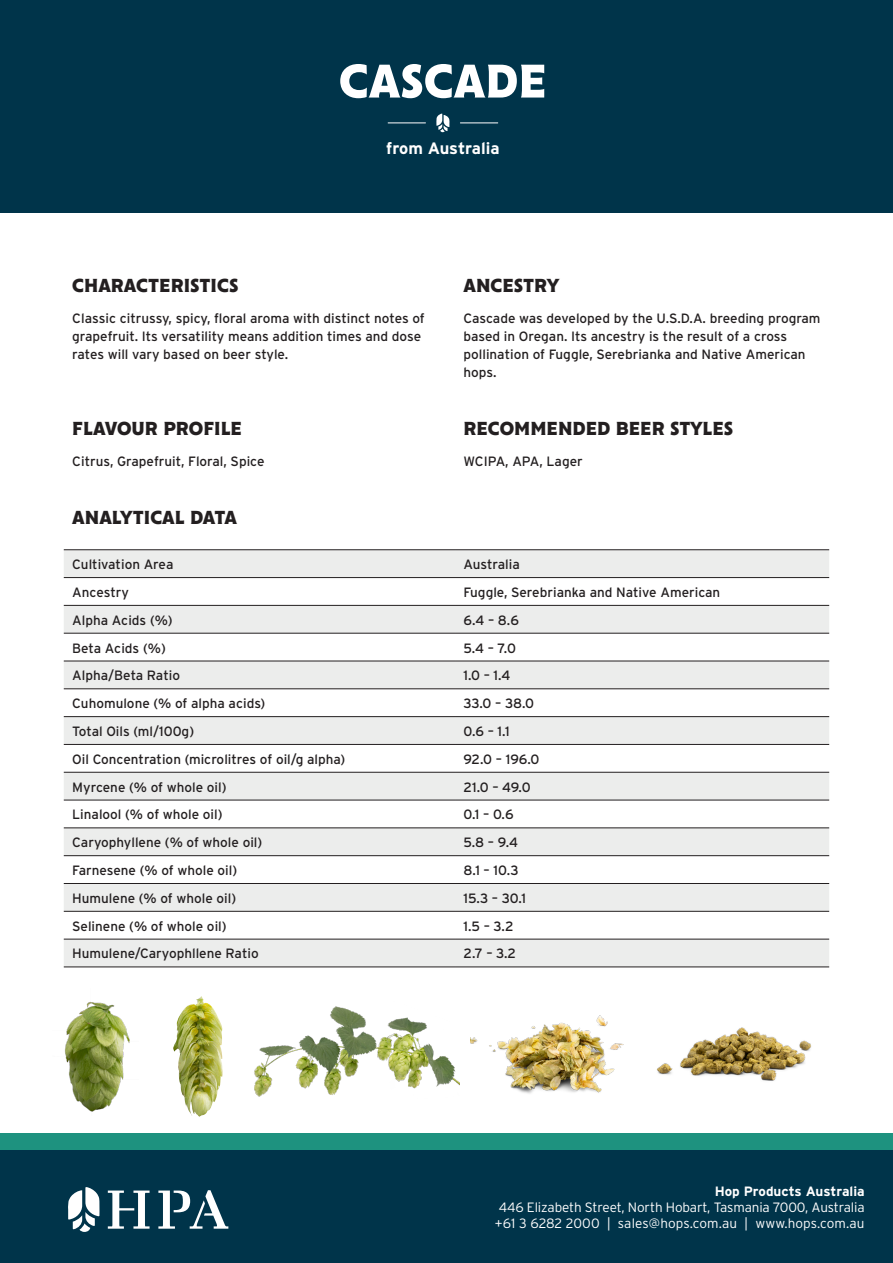
<style>
.page{position:relative;width:893px;height:1263px;background:#fff}
.page>*{position:absolute;margin:0;border:0;box-sizing:border-box;transform-origin:0 0}
.t1{font:700 52.5px "Cenzo Flare";color:#fff}
.t2{font:700 21px "Cenzo Flare";color:#231f20}
.Paragraph_-_When_hea{font:700 16.5px "Interstate";color:#fff}
.Paragraph{font:13.5px/18px "Interstate";color:#231f20}
.Paragraph_-_When_hea-2{font:13.5px/18px "Interstate";color:#231f20}
.t3{font:300 13.5px "Interstate";letter-spacing:-.01em;color:#fff}
.t4{font:300 13.5px "Interstate";letter-spacing:.01em;color:#fff}
.t5{font:700 13.5px "Interstate";color:#fff}
</style>
<div class="page">
<div style="left:0;top:0;width:893px;height:213px;background:#00344a"></div>
<img style="left:65px;top:1001px;width:65px;height:111px">
<img style="left:173px;top:996px;width:45px;height:121px">
<img style="left:254px;top:1006px;width:205px;height:91px">
<img style="left:470px;top:1015px;width:154px;height:79px">
<img style="left:657px;top:1027px;width:154px;height:54px">
<svg style="left:436px;top:114px;width:14px;height:18px"></svg>
<hr style="left:460px;top:122px;width:38px;height:1px;background:#fff">
<hr style="left:388px;top:122px;width:37px;height:1px;background:#fff">
<div style="left:0;top:1149px;width:893px;height:114px;background:#00344a"></div>
<div style="left:0;top:1133px;width:893px;height:17px;background:#1e927f"></div>
<svg style="left:68px;top:1187px;width:32px;height:45px"></svg>
<svg style="left:108px;top:1190px;width:42px;height:39px"></svg>
<svg style="left:158px;top:1190px;width:70px;height:39px"></svg>
<svg style="left:64px;top:550px;width:765px;height:417px;fill:#ecedec"></svg>
<hr style="left:64px;top:577px;width:391px;height:1px;background:#231f20">
<hr style="left:455px;top:577px;width:374px;height:1px;background:#231f20">
<hr style="left:64px;top:605px;width:391px;height:1px;background:#231f20">
<hr style="left:455px;top:605px;width:374px;height:1px;background:#231f20">
<hr style="left:64px;top:633px;width:391px;height:1px;background:#231f20">
<hr style="left:455px;top:633px;width:374px;height:1px;background:#231f20">
<hr style="left:64px;top:661px;width:391px;height:1px;background:#231f20">
<hr style="left:455px;top:661px;width:374px;height:1px;background:#231f20">
<hr style="left:64px;top:688px;width:391px;height:1px;background:#231f20">
<hr style="left:455px;top:688px;width:374px;height:1px;background:#231f20">
<hr style="left:64px;top:716px;width:391px;height:1px;background:#231f20">
<hr style="left:455px;top:716px;width:374px;height:1px;background:#231f20">
<hr style="left:64px;top:744px;width:391px;height:1px;background:#231f20">
<hr style="left:455px;top:744px;width:374px;height:1px;background:#231f20">
<hr style="left:64px;top:772px;width:391px;height:1px;background:#231f20">
<hr style="left:455px;top:772px;width:374px;height:1px;background:#231f20">
<hr style="left:64px;top:800px;width:391px;height:1px;background:#231f20">
<hr style="left:455px;top:800px;width:374px;height:1px;background:#231f20">
<hr style="left:64px;top:828px;width:391px;height:1px;background:#231f20">
<hr style="left:455px;top:828px;width:374px;height:1px;background:#231f20">
<hr style="left:64px;top:855px;width:391px;height:1px;background:#231f20">
<hr style="left:455px;top:855px;width:374px;height:1px;background:#231f20">
<hr style="left:64px;top:883px;width:391px;height:1px;background:#231f20">
<hr style="left:455px;top:883px;width:374px;height:1px;background:#231f20">
<hr style="left:64px;top:911px;width:391px;height:1px;background:#231f20">
<hr style="left:455px;top:911px;width:374px;height:1px;background:#231f20">
<hr style="left:64px;top:939px;width:391px;height:1px;background:#231f20">
<hr style="left:455px;top:939px;width:374px;height:1px;background:#231f20">
<hr style="left:64px;top:549px;width:391px;height:1px;background:#231f20">
<hr style="left:455px;top:549px;width:374px;height:1px;background:#231f20">
<hr style="left:64px;top:967px;width:391px;height:1px;background:#231f20">
<hr style="left:455px;top:967px;width:374px;height:1px;background:#231f20">
<h1 class="t1" style="left:339px;top:52px;width:209px">CASCADE</h1>
<p class="Paragraph_-_When_hea" style="left:386px;top:139px;width:115px">from Australia</p>
<h2 class="t2" style="left:72px;top:274px;width:168px">CHARACTERISTICS</h2>
<p class="Paragraph" style="left:72px;top:309px;width:354px">Classic citrussy, spicy, floral aroma with distinct notes of grapefruit. Its versatility means addition times and dose rates will vary based on beer style.</p>
<h2 class="t2" style="left:72px;top:417px;width:171px">FLAVOUR PROFILE</h2>
<p class="Paragraph_-_When_hea-2" style="left:72px;top:452px;width:194px">Citrus, Grapefruit, Floral, Spice</p>
<h2 class="t2" style="left:463px;top:274px;width:98px">ANCESTRY</h2>
<p class="Paragraph_-_When_hea-2" style="left:463px;top:309px;width:359px">Cascade was developed by the U.S.D.A. breeding program based in Oregan. Its ancestry is the result of a cross pollination of Fuggle, Serebrianka and Native American hops.</p>
<h2 class="t2" style="left:463px;top:417px;width:271px">RECOMMENDED BEER STYLES</h2>
<p class="Paragraph_-_When_hea-2" style="left:463px;top:452px;width:121px">WCIPA, APA, Lager</p>
<h2 class="t2" style="left:72px;top:506px;width:166px">ANALYTICAL DATA</h2>
<p class="Paragraph" style="left:72px;top:555px;width:103px">Cultivation Area</p>
<p class="Paragraph" style="left:463px;top:555px;width:58px">Australia</p>
<p class="Paragraph" style="left:72px;top:583px;width:58px">Ancestry</p>
<p class="Paragraph" style="left:463px;top:583px;width:258px">Fuggle, Serebrianka and Native American</p>
<p class="Paragraph" style="left:72px;top:611px;width:102px">Alpha Acids (%)</p>
<p class="Paragraph" style="left:463px;top:611px;width:57px">6.4 – 8.6</p>
<p class="Paragraph" style="left:72px;top:639px;width:95px">Beta Acids (%)</p>
<p class="Paragraph" style="left:463px;top:639px;width:54px">5.4 – 7.0</p>
<p class="Paragraph" style="left:72px;top:666px;width:109px">Alpha/Beta Ratio</p>
<p class="Paragraph" style="left:463px;top:666px;width:49px">1.0 – 1.4</p>
<p class="Paragraph" style="left:72px;top:694px;width:195px">Cuhomulone (% of alpha acids)</p>
<p class="Paragraph" style="left:463px;top:694px;width:72px">33.0 – 38.0</p>
<p class="Paragraph" style="left:72px;top:722px;width:123px">Total Oils (ml/100g)</p>
<p class="Paragraph" style="left:463px;top:722px;width:48px">0.6 – 1.1</p>
<p class="Paragraph" style="left:72px;top:750px;width:275px">Oil Concentration (microlitres of oil/g alpha)</p>
<p class="Paragraph" style="left:463px;top:750px;width:77px">92.0 – 196.0</p>
<p class="Paragraph" style="left:72px;top:778px;width:156px">Myrcene (% of whole oil)</p>
<p class="Paragraph" style="left:463px;top:778px;width:69px">21.0 – 49.0</p>
<p class="Paragraph" style="left:72px;top:805px;width:152px">Linalool (% of whole oil)</p>
<p class="Paragraph" style="left:463px;top:805px;width:52px">0.1 – 0.6</p>
<p class="Paragraph" style="left:72px;top:833px;width:192px">Caryophyllene (% of whole oil)</p>
<p class="Paragraph" style="left:463px;top:833px;width:56px">5.8 – 9.4</p>
<p class="Paragraph" style="left:72px;top:861px;width:166px">Farnesene (% of whole oil)</p>
<p class="Paragraph" style="left:463px;top:861px;width:57px">8.1 – 10.3</p>
<p class="Paragraph" style="left:72px;top:889px;width:165px">Humulene (% of whole oil)</p>
<p class="Paragraph" style="left:463px;top:889px;width:64px">15.3 – 30.1</p>
<p class="Paragraph" style="left:72px;top:917px;width:156px">Selinene (% of whole oil)</p>
<p class="Paragraph" style="left:463px;top:917px;width:52px">1.5 – 3.2</p>
<p class="Paragraph" style="left:72px;top:944px;width:188px">Humulene/Caryophllene Ratio</p>
<p class="Paragraph" style="left:463px;top:944px;width:54px">2.7 – 3.2</p>
<p class="t5" style="left:715px;top:1183px;width:151px">Hop Products Australia</p>
<p class="t3" style="left:499px;top:1199px;width:367px">446 Elizabeth Street, North Hobart, Tasmania 7000, Australia</p>
<p class="t4" style="left:495px;top:1216px;width:371px">+61 3 6282 2000 | sales@hops.com.au | www.hops.com.au</p>
</div>
